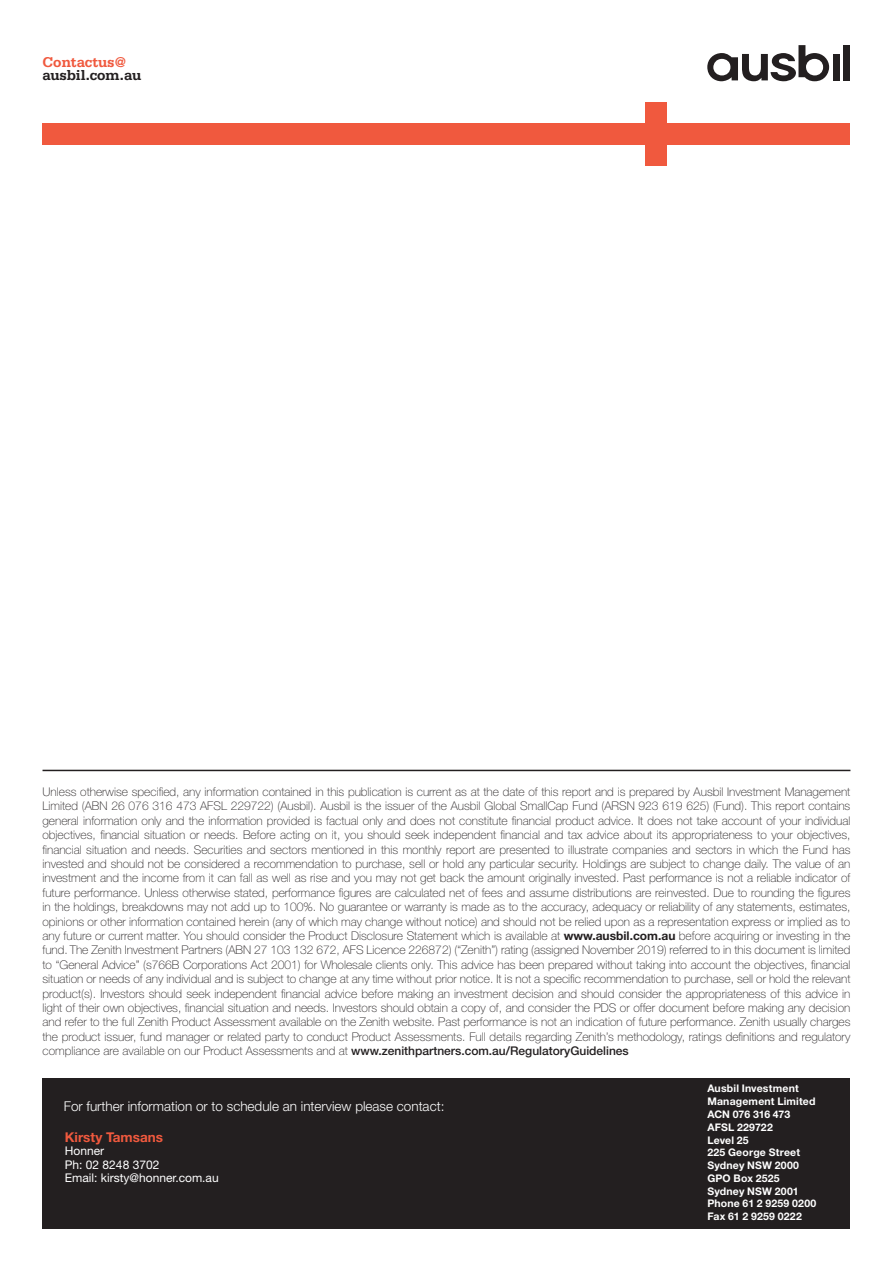
<style>
.page{position:relative;width:893px;height:1263px;background:#fff}
.page>*{position:absolute;margin:0;border:0;box-sizing:border-box;transform-origin:0 0}
.Email{font:700 15px/13.5px "Serifa Std";letter-spacing:-.01em;color:#231f20}
.Body_text{font:300 13.5px "Helvetica Neue LT Std";color:#fff}
.Body_text-2{font:700 13.5px "Helvetica Neue LT Std";color:#f0593e}
.t1{font:100 12px/14.4px "Helvetica Neue LT Std";color:#231f20;text-align:justify}
.Body_text-3{font:12px "Helvetica Neue LT Std";color:#fff}
.Contact_details_whit{font:700 10.5px/12.8px "Helvetica Neue LT Std";letter-spacing:.015em;color:#fff}
.Contact_details_whit-2{font:700 10.5px "Helvetica Neue LT Std";letter-spacing:-.005em;color:#fff}
.s1{color:#f0593e}
.s2{font-weight:700}
.s3{font-weight:500}
</style>
<div class="page">
<svg style="left:707px;top:45px;width:122px;height:36px"></svg>
<div style="left:832px;top:54px;width:7px;height:26px;background:#231f20"></div>
<div style="left:843px;top:45px;width:7px;height:35px;background:#231f20"></div>
<div style="left:43px;top:123px;width:807px;height:21px;background:#f0593e"></div>
<div style="left:646px;top:102px;width:21px;height:63px;background:#f0593e"></div>
<div style="left:43px;top:1078px;width:807px;height:150px;background:#231f20"></div>
<hr style="left:43px;top:770px;width:807px;height:1px;background:#231f20">
<p class="Email" style="left:43px;top:55px;width:100px"><span class="s1">Contactus@ </span>ausbil.com.au</p>
<p class="t1" style="left:43px;top:784px;width:809px">Unless otherwise specified, any information contained in this publication is current as at the date of this report and is prepared by Ausbil Investment Management Limited (ABN 26 076 316 473 AFSL 229722) (Ausbil). Ausbil is the issuer of the Ausbil Global SmallCap Fund (ARSN 923 619 625) (Fund). This report contains general information only and the information provided is factual only and does not constitute financial product advice. It does not take account of your individual objectives, financial situation or needs. Before acting on it, you should seek independent financial and tax advice about its appropriateness to your objectives, financial situation and needs. Securities and sectors mentioned in this monthly report are presented to illustrate companies and sectors in which the Fund has invested and should not be considered a recommendation to purchase, sell or hold any particular security. Holdings are subject to change daily. The value of an investment and the income from it can fall as well as rise and you may not get back the amount originally invested. Past performance is not a reliable indicator of future performance. Unless otherwise stated, performance figures are calculated net of fees and assume distributions are reinvested. Due to rounding the figures in the holdings, breakdowns may not add up to 100%. No guarantee or warranty is made as to the accuracy, adequacy or reliability of any statements, estimates, opinions or other information contained herein (any of which may change without notice) and should not be relied upon as a representation express or implied as to any future or current matter. You should consider the Product Disclosure Statement which is available at <span class="s2">www.ausbil.com.au</span> before acquiring or investing in the fund. The Zenith Investment Partners (ABN 27 103 132 672, AFS Licence 226872) (“Zenith”) rating (assigned November 2019) referred to in this document is limited to “General Advice” (s766B Corporations Act 2001) for Wholesale clients only. This advice has been prepared without taking into account the objectives, financial situation or needs of any individual and is subject to change at any time without prior notice. It is not a specific recommendation to purchase, sell or hold the relevant product(s). Investors should seek independent financial advice before making an investment decision and should consider the appropriateness of this advice in light of their own objectives, financial situation and needs. Investors should obtain a copy of, and consider the PDS or offer document before making any decision and refer to the full Zenith Product Assessment available on the Zenith website. Past performance is not an indication of future performance. Zenith usually charges the product issuer, fund manager or related party to conduct Product Assessments. Full details regarding Zenith’s methodology, ratings definitions and regulatory compliance are available on our Product Assessments and at <span class="s3">www.zenithpartners.com.au/RegulatoryGuidelines</span></p>
<p class="Body_text" style="left:64px;top:1098px;width:382px">For further information or to schedule an interview please contact:</p>
<p class="Body_text-2" style="left:65px;top:1128px;width:100px">Kirsty Tamsans</p>
<p class="Body_text-3" style="left:65px;top:1144px;width:41px">Honner</p>
<p class="Body_text-3" style="left:65px;top:1157px;width:96px">Ph: 02 8248 3702</p>
<p class="Body_text-3" style="left:65px;top:1171px;width:155px">Email: kirsty@honner.com.au</p>
<p class="Contact_details_whit" style="left:707px;top:1081px;width:110px">Ausbil Investment<br>Management Limited</p>
<p class="Contact_details_whit-2" style="left:707px;top:1108px;width:84px">ACN 076 316 473</p>
<p class="Contact_details_whit" style="left:707px;top:1120px;width:67px">AFSL 229722</p>
<p class="Contact_details_whit" style="left:707px;top:1133px;width:43px">Level 25</p>
<p class="Contact_details_whit" style="left:707px;top:1146px;width:94px">225 George Street</p>
<p class="Contact_details_whit" style="left:707px;top:1159px;width:93px">Sydney NSW 2000</p>
<p class="Contact_details_whit" style="left:707px;top:1171px;width:74px">GPO Box 2525</p>
<p class="Contact_details_whit" style="left:707px;top:1184px;width:93px">Sydney NSW 2001</p>
<p class="Contact_details_whit" style="left:707px;top:1197px;width:111px">Phone 61 2 9259 0200</p>
<p class="Contact_details_whit" style="left:707px;top:1210px;width:96px">Fax 61 2 9259 0222</p>
</div>
